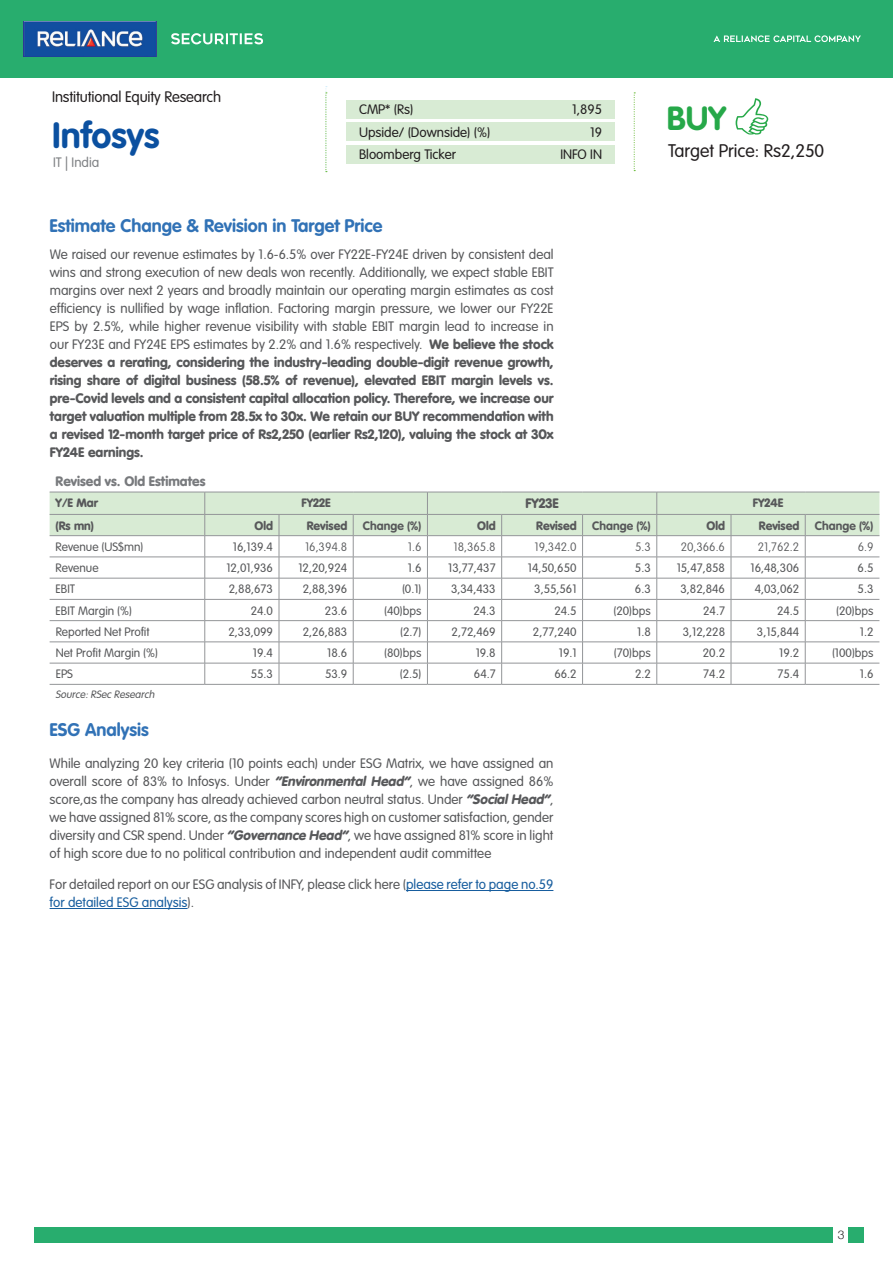
<style>
.page{position:relative;width:893px;height:1263px;background:#fff}
.page>*{position:absolute;margin:0;border:0;box-sizing:border-box;transform-origin:0 0}
.t1{font:700 36px "VAG Rounded Std";color:#0b50a0}
.t2{font:700 33px "VAG Rounded Std";color:#26a849}
.t3{font:700 18px "VAG Rounded Std";color:#3172b6}
.t4{font:300 18px "VAG Rounded Std";color:#231f20}
.t5{font:300 15px "VAG Rounded Std";letter-spacing:-.01em;color:#231f20}
.t6{font:300 13.5px/18px "VAG Rounded Std";color:#57585a;text-align:justify}
.t7{font:300 13.5px "VAG Rounded Std";color:#231f20}
.t8{font:900 13.5px "VAG Rounded Std";color:#787a7d}
.t9{font:300 13.5px "VAG Rounded Std";color:#808285}
.t10{font:900 13.5px "VAG Rounded Std";color:#57585a}
.t11{font:300 12px "VAG Rounded Std";color:#57585a}
.t12{font:900 12px "VAG Rounded Std";color:#57585a}
.t13{font:100 12px "VAG Rounded Std";color:#57585a}
.t14{font:700 12px "VAG Rounded Std";color:#57585a}
.t15{font:300 12px "Helvetica Neue";color:#231f20}
.t16{font:italic 300 10.5px "VAG Rounded Std";color:#57585a}
.s1{font-weight:900}
.s2{font-weight:900;font-style:italic}
.s3{color:#175d9e}
</style>
<div class="page">
<div style="left:0;top:0;width:893px;height:78px;background:#28ad6e"></div>
<img style="left:24px;top:22px;width:133px;height:34px">
<svg style="left:171px;top:33px;width:92px;height:11px"></svg>
<svg style="left:713px;top:35px;width:148px;height:7px"></svg>
<div style="left:34px;top:1227px;width:799px;height:15px;background:#28ad6e"></div>
<div style="left:848px;top:1227px;width:15px;height:15px;background:#28ad6e"></div>
<div style="left:347px;top:100px;width:268px;height:19px;background:#d8ebd4"></div>
<div style="left:347px;top:123px;width:268px;height:18px;background:#d8ebd4"></div>
<div style="left:347px;top:145px;width:268px;height:18px;background:#d8ebd4"></div>
<svg style="left:634px;top:92px;width:1px;height:79px"></svg>
<svg style="left:325px;top:86px;width:2px;height:86px"></svg>
<svg style="left:736px;top:98px;width:32px;height:37px"></svg>
<hr style="left:50px;top:684px;width:155px;height:1px;background:#939598">
<hr style="left:205px;top:684px;width:74px;height:1px;background:#939598">
<hr style="left:279px;top:684px;width:74px;height:1px;background:#939598">
<hr style="left:353px;top:684px;width:74px;height:1px;background:#939598">
<hr style="left:427px;top:684px;width:75px;height:1px;background:#939598">
<hr style="left:502px;top:684px;width:81px;height:1px;background:#939598">
<hr style="left:583px;top:684px;width:74px;height:1px;background:#939598">
<hr style="left:657px;top:684px;width:74px;height:1px;background:#939598">
<hr style="left:731px;top:684px;width:74px;height:1px;background:#939598">
<hr style="left:805px;top:684px;width:74px;height:1px;background:#939598">
<svg style="left:50px;top:492px;width:829px;height:192px"></svg>
<hr style="left:406px;top:890px;width:147px;height:1px;background:#175d9e">
<hr style="left:50px;top:908px;width:138px;height:1px;background:#175d9e">
<p class="t5" style="left:52px;top:88px;width:171px">Institutional Equity Research</p>
<h1 class="t1" style="left:52px;top:114px;width:109px">Infosys</h1>
<p class="t9" style="left:53px;top:154px;width:48px">IT | India</p>
<p class="t7" style="left:359px;top:102px;width:56px">CMP* (Rs)</p>
<p class="t7" style="left:572px;top:102px;width:31px">1,895</p>
<p class="t7" style="left:359px;top:124px;width:133px">Upside/ (Downside) (%)</p>
<p class="t7" style="left:590px;top:124px;width:13px">19</p>
<p class="t7" style="left:359px;top:146px;width:99px">Bloomberg Ticker</p>
<p class="t7" style="left:560px;top:146px;width:43px">INFO IN</p>
<h3 class="t3" style="left:50px;top:215px;width:334px">Estimate Change &amp; Revision in Target Price</h3>
<p class="t6" style="left:50px;top:246px;width:505px">We raised our revenue estimates by 1.6-6.5% over FY22E-FY24E driven by consistent deal wins and strong execution of new deals won recently. Additionally, we expect stable EBIT margins over next 2 years and broadly maintain our operating margin estimates as cost efficiency is nullified by wage inflation. Factoring margin pressure, we lower our FY22E EPS by 2.5%, while higher revenue visibility with stable EBIT margin lead to increase in our FY23E and FY24E EPS estimates by 2.2% and 1.6% respectively. <span class="s1">We believe the stock deserves a rerating, considering the industry-leading double-digit revenue growth, rising share of digital business (58.5% of revenue), elevated EBIT margin levels vs. pre-Covid levels and a consistent capital allocation policy. Therefore, we increase our target valuation multiple from 28.5x to 30x. We retain our BUY recommendation with a revised 12-month target price of Rs2,250 (earlier Rs2,120), valuing the stock at 30x FY24E earnings.</span></p>
<h2 class="t2" style="left:667px;top:99px;width:61px">BUY</h2>
<h3 class="t4" style="left:668px;top:140px;width:158px">Target Price: Rs2,250</h3>
<p class="t8" style="left:56px;top:473px;width:151px">Revised vs. Old Estimates</p>
<p class="t12" style="left:56px;top:496px;width:44px">Y/E Mar</p>
<p class="t12" style="left:301px;top:496px;width:31px">FY22E</p>
<p class="t10" style="left:525px;top:495px;width:35px">FY23E</p>
<p class="t12" style="left:753px;top:496px;width:32px">FY24E</p>
<p class="t12" style="left:56px;top:518px;width:40px">(Rs mn)</p>
<p class="t12" style="left:255px;top:518px;width:20px">Old</p>
<p class="t12" style="left:307px;top:518px;width:42px">Revised</p>
<p class="t14" style="left:363px;top:518px;width:60px">Change (%)</p>
<p class="t12" style="left:477px;top:518px;width:20px">Old</p>
<p class="t12" style="left:536px;top:518px;width:42px">Revised</p>
<p class="t14" style="left:592px;top:518px;width:60px">Change (%)</p>
<p class="t12" style="left:707px;top:518px;width:20px">Old</p>
<p class="t12" style="left:759px;top:518px;width:42px">Revised</p>
<p class="t14" style="left:815px;top:518px;width:60px">Change (%)</p>
<p class="t11" style="left:56px;top:540px;width:89px">Revenue (US$mn)</p>
<p class="t11" style="left:233px;top:540px;width:42px">16,139.4</p>
<p class="t13" style="left:305px;top:540px;width:44px">16,394.8</p>
<p class="t13" style="left:408px;top:540px;width:15px">1.6</p>
<p class="t13" style="left:454px;top:540px;width:44px">18,365.8</p>
<p class="t13" style="left:534px;top:540px;width:44px">19,342.0</p>
<p class="t13" style="left:635px;top:540px;width:17px">5.3</p>
<p class="t13" style="left:681px;top:540px;width:46px">20,366.6</p>
<p class="t13" style="left:758px;top:540px;width:43px">21,762.2</p>
<p class="t13" style="left:858px;top:540px;width:17px">6.9</p>
<p class="t11" style="left:56px;top:561px;width:44px">Revenue</p>
<p class="t11" style="left:226px;top:561px;width:48px">12,01,936</p>
<p class="t11" style="left:298px;top:561px;width:50px">12,20,924</p>
<p class="t11" style="left:408px;top:561px;width:15px">1.6</p>
<p class="t11" style="left:448px;top:561px;width:49px">13,77,437</p>
<p class="t11" style="left:528px;top:561px;width:50px">14,50,650</p>
<p class="t11" style="left:635px;top:561px;width:17px">5.3</p>
<p class="t11" style="left:677px;top:561px;width:50px">15,47,858</p>
<p class="t11" style="left:750px;top:561px;width:50px">16,48,306</p>
<p class="t11" style="left:858px;top:561px;width:17px">6.5</p>
<p class="t11" style="left:56px;top:582px;width:21px">EBIT</p>
<p class="t11" style="left:229px;top:582px;width:46px">2,88,673</p>
<p class="t11" style="left:303px;top:582px;width:46px">2,88,396</p>
<p class="t11" style="left:402px;top:582px;width:21px">(0.1)</p>
<p class="t11" style="left:451px;top:582px;width:46px">3,34,433</p>
<p class="t11" style="left:534px;top:582px;width:44px">3,55,561</p>
<p class="t11" style="left:635px;top:582px;width:17px">6.3</p>
<p class="t11" style="left:680px;top:582px;width:46px">3,82,846</p>
<p class="t11" style="left:755px;top:582px;width:46px">4,03,062</p>
<p class="t11" style="left:858px;top:582px;width:17px">5.3</p>
<p class="t11" style="left:56px;top:603px;width:78px">EBIT Margin (%)</p>
<p class="t11" style="left:251px;top:603px;width:24px">24.0</p>
<p class="t11" style="left:325px;top:603px;width:24px">23.6</p>
<p class="t11" style="left:384px;top:603px;width:39px">(40)bps</p>
<p class="t11" style="left:473px;top:603px;width:24px">24.3</p>
<p class="t11" style="left:554px;top:603px;width:24px">24.5</p>
<p class="t11" style="left:613px;top:603px;width:39px">(20)bps</p>
<p class="t11" style="left:703px;top:603px;width:23px">24.7</p>
<p class="t11" style="left:777px;top:603px;width:24px">24.5</p>
<p class="t11" style="left:836px;top:603px;width:39px">(20)bps</p>
<p class="t11" style="left:56px;top:625px;width:95px">Reported Net Profit</p>
<p class="t11" style="left:228px;top:625px;width:46px">2,33,099</p>
<p class="t11" style="left:303px;top:625px;width:46px">2,26,883</p>
<p class="t11" style="left:400px;top:625px;width:23px">(2.7)</p>
<p class="t11" style="left:452px;top:625px;width:46px">2,72,469</p>
<p class="t11" style="left:533px;top:625px;width:45px">2,77,240</p>
<p class="t11" style="left:637px;top:625px;width:15px">1.8</p>
<p class="t11" style="left:683px;top:625px;width:44px">3,12,228</p>
<p class="t11" style="left:757px;top:625px;width:44px">3,15,844</p>
<p class="t11" style="left:860px;top:625px;width:15px">1.2</p>
<p class="t11" style="left:56px;top:646px;width:104px">Net Profit Margin (%)</p>
<p class="t11" style="left:253px;top:646px;width:22px">19.4</p>
<p class="t11" style="left:327px;top:646px;width:22px">18.6</p>
<p class="t11" style="left:384px;top:646px;width:39px">(80)bps</p>
<p class="t11" style="left:476px;top:646px;width:22px">19.8</p>
<p class="t11" style="left:559px;top:646px;width:19px">19.1</p>
<p class="t11" style="left:614px;top:646px;width:38px">(70)bps</p>
<p class="t11" style="left:703px;top:646px;width:24px">20.2</p>
<p class="t11" style="left:779px;top:646px;width:22px">19.2</p>
<p class="t11" style="left:832px;top:646px;width:43px">(100)bps</p>
<p class="t11" style="left:56px;top:667px;width:19px">EPS</p>
<p class="t11" style="left:251px;top:667px;width:24px">55.3</p>
<p class="t11" style="left:325px;top:667px;width:24px">53.9</p>
<p class="t11" style="left:400px;top:667px;width:23px">(2.5)</p>
<p class="t11" style="left:474px;top:667px;width:23px">64.7</p>
<p class="t11" style="left:554px;top:667px;width:24px">66.2</p>
<p class="t11" style="left:635px;top:667px;width:17px">2.2</p>
<p class="t11" style="left:703px;top:667px;width:23px">74.2</p>
<p class="t11" style="left:777px;top:667px;width:23px">75.4</p>
<p class="t11" style="left:860px;top:667px;width:15px">1.6</p>
<p class="t16" style="left:56px;top:689px;width:103px">Source:RSec Research</p>
<h3 class="t3" style="left:50px;top:719px;width:101px">ESG Analysis</h3>
<p class="t6" style="left:50px;top:754px;width:505px">While analyzing 20 key criteria (10 points each) under ESG Matrix, we have assigned an overall score of 83% to Infosys. Under <span class="s2">“Environmental Head”</span>, we have assigned 86% score,as the company has already achieved carbon neutral status. Under <span class="s2">“SocialHead”</span>, we have assigned 81% score, as the company scores high on customer satisfaction, gender diversity and CSR spend. Under <span class="s2">“Governance Head”</span>, we have assigned 81% score in light of high score due to no political contribution and independent audit committee</p>
<p class="t6" style="left:50px;top:876px;width:505px">For detailed report on our ESG analysis of INFY, please click here (<span class="s3">please refer to page no.59 for detailed ESG analysis</span>).</p>
<p class="t15" style="left:838px;top:1227px;width:8px">3</p>
</div>
